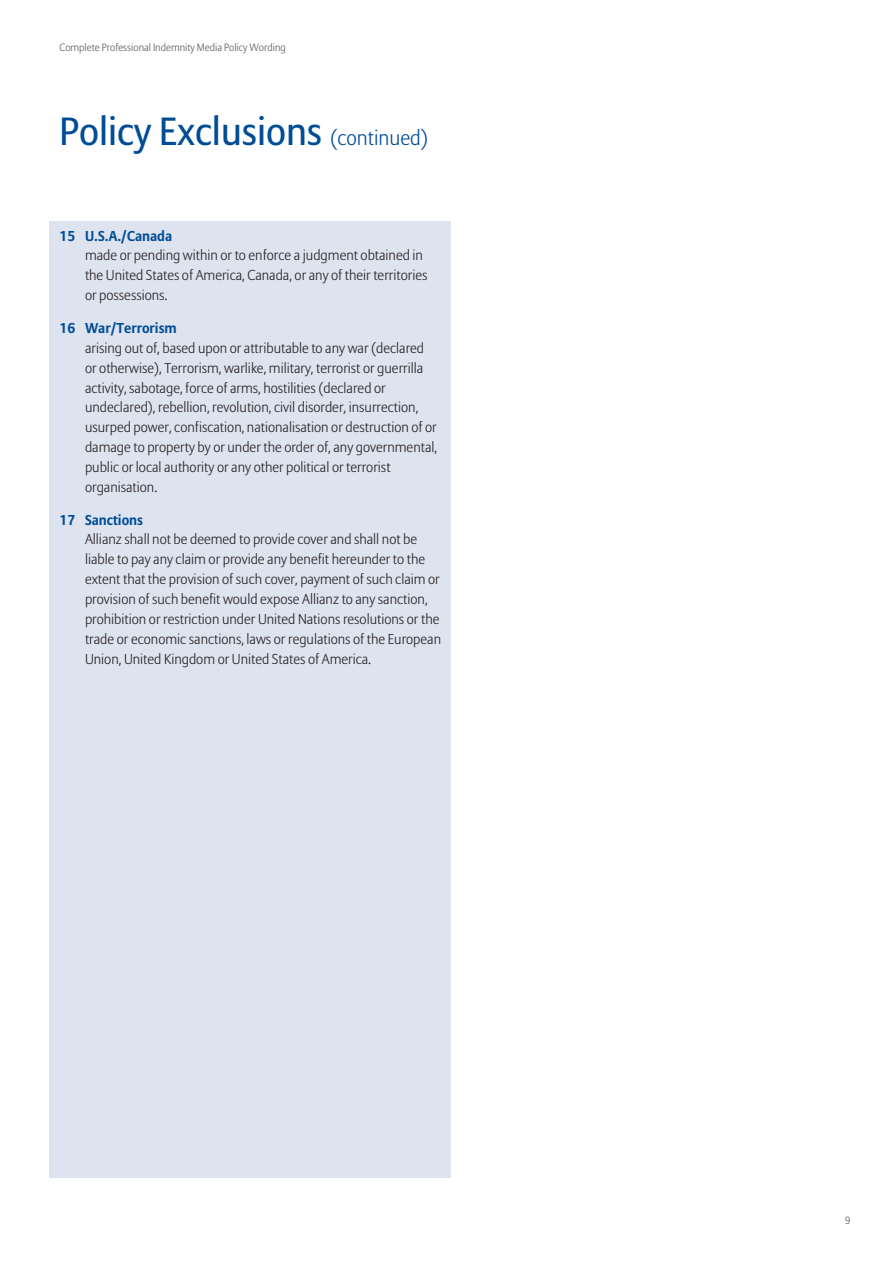
<style>
.page{position:relative;width:893px;height:1263px;background:#fff}
.page>*{position:absolute;margin:0;border:0;box-sizing:border-box;transform-origin:0 0}
.t1{font:39px "Allianz Sans";color:#014d95}
.t2{font:300 14.25px/20px "Allianz Sans";color:#231f20}
.t3{font:700 14.25px "Allianz Sans";color:#014d95}
.t4{font:300 10.5px "Allianz Sans";color:#57585a}
.s1{font-weight:300;font-size:21px}
</style>
<div class="page">
<div style="left:50px;top:221px;width:401px;height:957px;background:#dee3f0"></div>
<p class="t4" style="left:60px;top:41px;width:228px">Complete Professional Indemnity Media Policy Wording</p>
<h1 class="t1" style="left:60px;top:108px;width:370px">Policy Exclusions <span class="s1">(continued)</span></h1>
<p class="t3" style="left:60px;top:226px;width:114px">15 U.S.A./Canada</p>
<p class="t2" style="left:85px;top:246px;width:344px">made or pending within or to enforce a judgment obtained in the United States of America, Canada, or any of their territories or possessions.</p>
<p class="t3" style="left:60px;top:319px;width:119px">16 War/Terrorism</p>
<p class="t2" style="left:85px;top:338px;width:354px">arising out of, based upon or attributable to any war (declared or otherwise), Terrorism, warlike, military, terrorist or guerrilla activity, sabotage, force of arms, hostilities (declared or undeclared), rebellion, revolution, civil disorder, insurrection, usurped power, confiscation, nationalisation or destruction of or damage to property by or under the order of, any governmental, public or local authority or any other political or terrorist organisation.</p>
<p class="t3" style="left:60px;top:510px;width:85px">17 Sanctions</p>
<p class="t2" style="left:85px;top:530px;width:358px">Allianz shall not be deemed to provide cover and shall not be liable to pay any claim or provide any benefit hereunder to the extent that the provision of such cover, payment of such claim or provision of such benefit would expose Allianz to any sanction, prohibition or restriction under United Nations resolutions or the trade or economic sanctions, laws or regulations of the European Union, United Kingdom or United States of America.</p>
<p class="t4" style="left:845px;top:1214px;width:7px">9</p>
</div>
